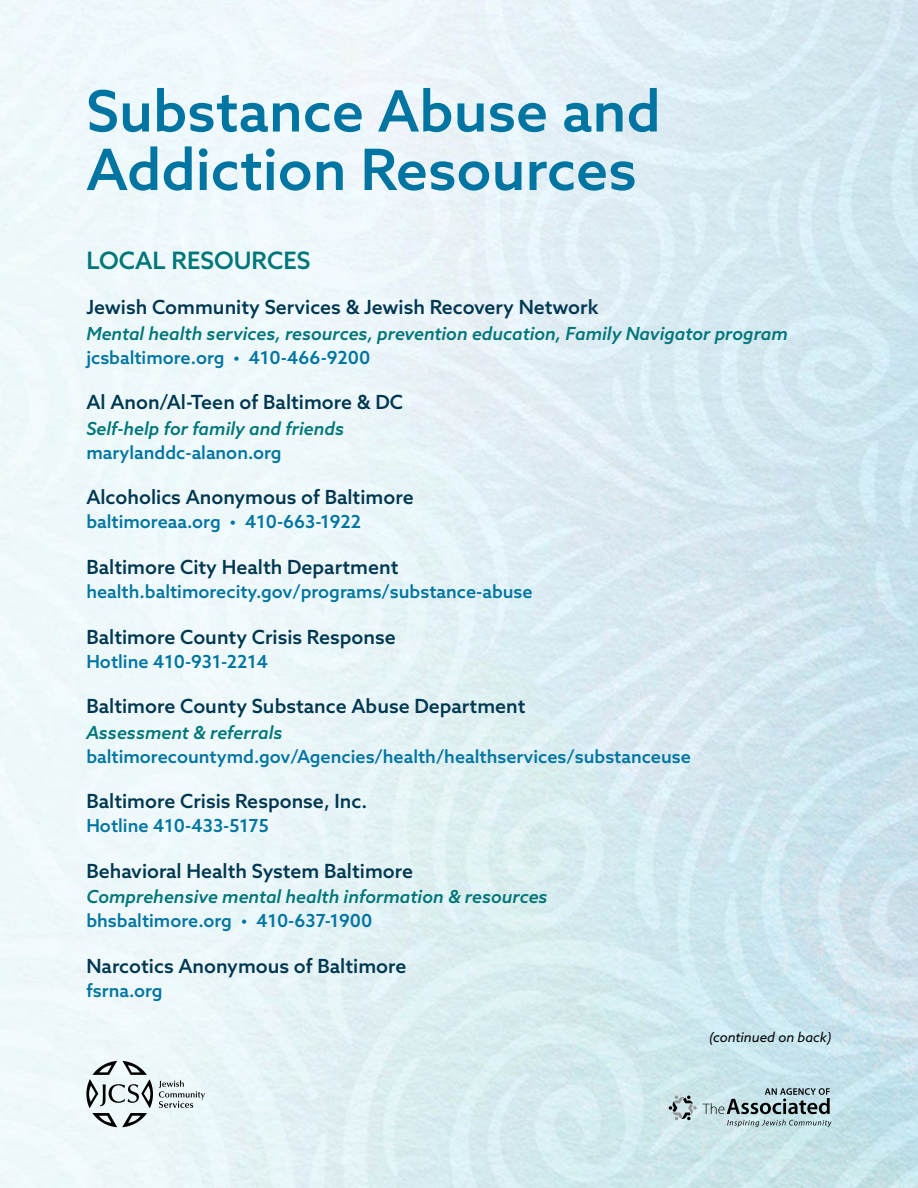
<style>
.page{position:relative;width:918px;height:1188px;background:#fff}
.page>*{position:absolute;margin:0;border:0;box-sizing:border-box;transform-origin:0 0}
.FLYER_HEADING{font:500 57px "Azo Sans";color:#0075a2}
.MAIN_HEADING{font:500 24px "Azo Sans";color:#007679}
.Organization{font:500 19.5px "Azo Sans";color:#003750}
.Contact_Info{font:500 18px "Azo Sans";color:#0075a2}
.Italicized{font:italic 500 18px "Azo Sans";color:#007679}
.MAIN_HEADING-2{font:italic 13.5px "Azo Sans";color:#000}
</style>
<div class="page">
<svg style="left:159px;top:1080px;width:46px;height:28px"></svg>
<svg style="left:86px;top:1061px;width:67px;height:66px"></svg>
<svg style="left:669px;top:1088px;width:163px;height:39px;background:#a6bdc0"></svg>
<p class="FLYER_HEADING" style="left:86px;top:74px;width:576px">Substance Abuse and</p>
<p class="FLYER_HEADING" style="left:86px;top:132px;width:552px">Addiction Resources</p>
<p class="MAIN_HEADING" style="left:86px;top:244px;width:226px">LOCAL RESOURCES</p>
<p class="Organization" style="left:86px;top:294px;width:514px">Jewish Community Services &amp; Jewish Recovery Network</p>
<p class="Italicized" style="left:86px;top:321px;width:703px">Mental health services, resources, prevention education, Family Navigator program</p>
<p class="Contact_Info" style="left:86px;top:345px;width:285px">jcsbaltimore.org • 410-466-9200</p>
<p class="Organization" style="left:86px;top:390px;width:318px">Al Anon/Al-Teen of Baltimore &amp; DC</p>
<p class="Italicized" style="left:86px;top:417px;width:259px">Self-help for family and friends</p>
<p class="Contact_Info" style="left:86px;top:441px;width:197px">marylanddc-alanon.org</p>
<p class="Organization" style="left:86px;top:485px;width:329px">Alcoholics Anonymous of Baltimore</p>
<p class="Contact_Info" style="left:86px;top:510px;width:276px">baltimoreaa.org • 410-663-1922</p>
<p class="Organization" style="left:86px;top:554px;width:314px">Baltimore City Health Department</p>
<p class="Contact_Info" style="left:86px;top:580px;width:448px">health.baltimorecity.gov/programs/substance-abuse</p>
<p class="Organization" style="left:86px;top:624px;width:311px">Baltimore County Crisis Response</p>
<p class="Contact_Info" style="left:86px;top:649px;width:183px">Hotline 410-931-2214</p>
<p class="Organization" style="left:86px;top:693px;width:441px">Baltimore County Substance Abuse Department</p>
<p class="Italicized" style="left:86px;top:720px;width:198px">Assessment &amp; referrals</p>
<p class="Contact_Info" style="left:86px;top:744px;width:606px">baltimorecountymd.gov/Agencies/health/healthservices/substanceuse</p>
<p class="Organization" style="left:86px;top:789px;width:282px">Baltimore Crisis Response, Inc.</p>
<p class="Contact_Info" style="left:86px;top:814px;width:184px">Hotline 410-433-5175</p>
<p class="Organization" style="left:86px;top:858px;width:328px">Behavioral Health System Baltimore</p>
<p class="Italicized" style="left:86px;top:885px;width:463px">Comprehensive mental health information &amp; resources</p>
<p class="Contact_Info" style="left:86px;top:909px;width:287px">bhsbaltimore.org • 410-637-1900</p>
<p class="Organization" style="left:86px;top:953px;width:322px">Narcotics Anonymous of Baltimore</p>
<p class="Contact_Info" style="left:86px;top:979px;width:78px">fsrna.org</p>
<p class="MAIN_HEADING-2" style="left:709px;top:1028px;width:124px">(continued on back)</p>
</div>
